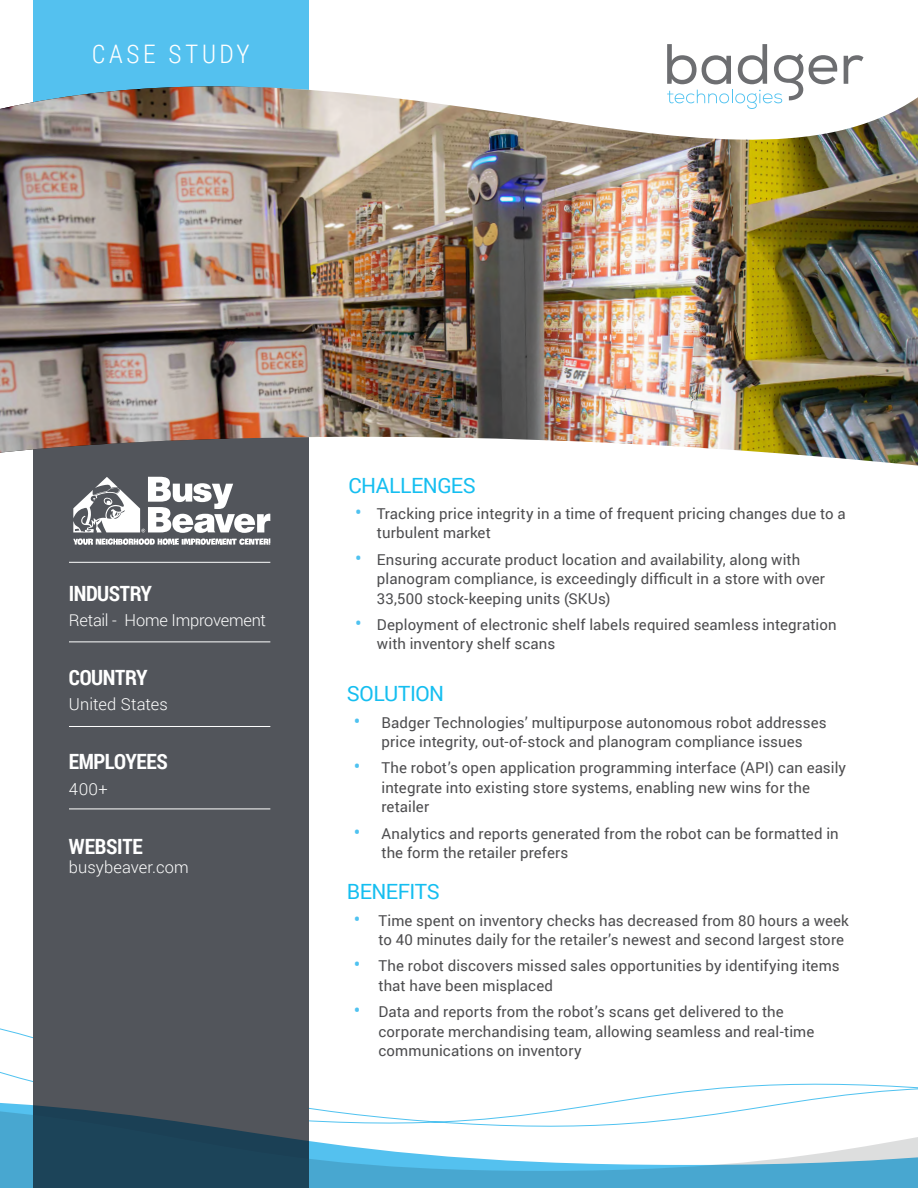
<style>
.page{position:relative;width:918px;height:1188px;background:#fff}
.page>*{position:absolute;margin:0;border:0;box-sizing:border-box;transform-origin:0 0}
.t1{font:300 25.5px "Roboto Condensed";letter-spacing:.145em;color:#fff}
.t2{font:700 21px "Roboto Condensed";letter-spacing:-.02em;color:#fff}
.t3{font:21px "Roboto";letter-spacing:-.02em;color:#15bef0}
.t4{font:300 16.5px "Roboto";letter-spacing:-.01em;color:#fff}
.t5{font:15px/19.5px "Roboto";letter-spacing:.005em;color:#4d4d4f}
.s1{font-size:19.5px;color:#4fc2f0}
</style>
<div class="page">
<svg style="left:0;top:1028px;width:918px;height:69px"></svg>
<div style="left:33px;top:0;width:276px;height:408px;background:#54c1ef"></div>
<div style="left:33px;top:210px;width:276px;height:978px;background:#52555b"></div>
<svg style="left:809px;top:55px;width:28px;height:29px"></svg>
<svg style="left:844px;top:55px;width:20px;height:29px"></svg>
<svg style="left:667px;top:44px;width:136px;height:42px"></svg>
<svg style="left:0;top:1097px;width:918px;height:91px"></svg>
<hr style="left:69px;top:642px;width:201px;height:1px;background:#fff">
<hr style="left:69px;top:562px;width:201px;height:1px;background:#fff">
<hr style="left:69px;top:726px;width:201px;height:1px;background:#fff">
<hr style="left:69px;top:809px;width:201px;height:1px;background:#fff">
<img style="left:0;top:86px;width:918px;height:380px">
<svg style="left:73px;top:477px;width:197px;height:68px"></svg>
<h1 class="t1" style="left:92px;top:36px;width:159px">CASE STUDY</h1>
<h2 class="t2" style="left:69px;top:579px;width:85px">INDUSTRY</h2>
<p class="t4" style="left:69px;top:609px;width:199px">Retail - Home Improvement</p>
<h2 class="t2" style="left:69px;top:663px;width:80px">COUNTRY</h2>
<p class="t4" style="left:69px;top:693px;width:100px">United States</p>
<h2 class="t2" style="left:69px;top:747px;width:100px">EMPLOYEES</h2>
<p class="t4" style="left:69px;top:777px;width:40px">400+</p>
<h2 class="t2" style="left:69px;top:831px;width:75px">WEBSITE</h2>
<p class="t4" style="left:69px;top:856px;width:121px">busybeaver.com</p>
<h2 class="t3" style="left:348px;top:470px;width:129px">CHALLENGES</h2>
<p class="t5" style="left:377px;top:503px;width:470px;text-indent:-22px"><span class="s1">•</span> Tracking price integrity in a time of frequent pricing changes due to a turbulent market</p>
<p class="t5" style="left:377px;top:549px;width:450px;text-indent:-22px"><span class="s1">•</span> Ensuring accurate product location and availability, along with planogram compliance, is exceedingly difficult in a store with over<br>33,500 stock-keeping units (SKUs)</p>
<p class="t5" style="left:377px;top:614px;width:461px;text-indent:-22px"><span class="s1">•</span> Deployment of electronic shelf labels required seamless integration with inventory shelf scans</p>
<h2 class="t3" style="left:347px;top:679px;width:99px">SOLUTION</h2>
<p class="t5" style="left:354px;top:712px;width:474px;text-align:center"><span class="s1">•</span> Badger Technologies’ multipurpose autonomous robot addresses price integrity, out-of-stock and planogram compliance issues</p>
<p class="t5" style="left:381px;top:758px;width:466px;text-indent:-28px"><span class="s1">•</span> The robot’s open application programming interface (API) can easily integrate into existing store systems, enabling new wins for the retailer</p>
<p class="t5" style="left:381px;top:823px;width:459px;text-indent:-28px"><span class="s1">•</span> Analytics and reports generated from the robot can be formatted in the form the retailer prefers</p>
<h2 class="t3" style="left:347px;top:877px;width:94px">BENEFITS</h2>
<p class="t5" style="left:378px;top:910px;width:472px;text-indent:-25px"><span class="s1">•</span> Time spent on inventory checks has decreased from 80 hours a week to 40 minutes daily for the retailer’s newest and second largest store</p>
<p class="t5" style="left:378px;top:956px;width:463px;text-indent:-25px"><span class="s1">•</span> The robot discovers missed sales opportunities by identifying items that have been misplaced</p>
<p class="t5" style="left:378px;top:1002px;width:437px;text-indent:-25px"><span class="s1">•</span> Data and reports from the robot’s scans get delivered to the corporate merchandising team, allowing seamless and real-time communications on inventory</p>
</div>
